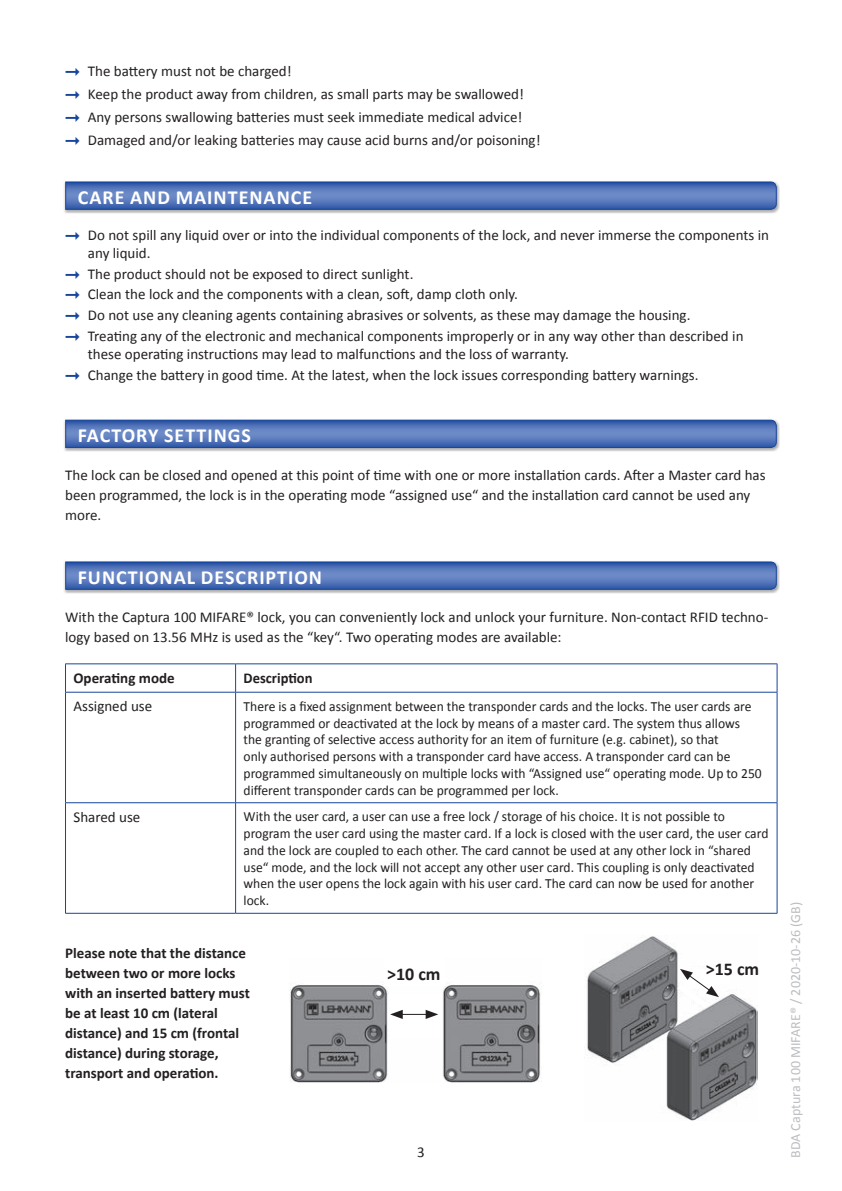
<style>
.page{position:relative;width:842px;height:1191px;background:#fff}
.page>*{position:absolute;margin:0;border:0;box-sizing:border-box;transform-origin:0 0}
.t1{font:700 20px "Calibri";letter-spacing:.05em;color:#fff}
.t2{font:700 18px "Calibri";color:#231f20}
.t3{font:15px/20.8px "Calibri";color:#231f20}
.t4{font:700 15px/20px "Calibri";color:#231f20}
.t5{font:14px/16.8px "Calibri";color:#231f20}
.t6{font:14px "Calibri";color:#bcbdc0}
</style>
<div class="page">
<div style="left:63px;top:418px;width:717px;height:34px;background:#231f20;opacity:.4"></div>
<svg style="left:65px;top:419px;width:712px;height:29px;background:#5274b8"></svg>
<div style="left:63px;top:180px;width:717px;height:34px;background:#231f20;opacity:.4"></div>
<svg style="left:65px;top:181px;width:712px;height:29px;background:#5173b8"></svg>
<div style="left:63px;top:560px;width:717px;height:34px;background:#231f20;opacity:.4"></div>
<svg style="left:65px;top:561px;width:712px;height:29px;background:#5173b7"></svg>
<svg style="left:66px;top:664px;width:711px;height:249px"></svg>
<svg style="left:236px;top:693px;width:541px;height:220px"></svg>
<svg style="left:65px;top:664px;width:1px;height:28px"></svg>
<hr style="left:65px;top:663px;width:171px;height:1px;background:#18469d">
<hr style="left:236px;top:663px;width:541px;height:1px;background:#18469d">
<svg style="left:235px;top:664px;width:1px;height:28px"></svg>
<svg style="left:777px;top:664px;width:1px;height:28px"></svg>
<hr style="left:65px;top:692px;width:1px;height:110px;background:#18469d">
<hr style="left:65px;top:803px;width:1px;height:110px;background:#18469d">
<hr style="left:65px;top:692px;width:171px;height:1px;background:#18469d">
<hr style="left:65px;top:802px;width:171px;height:1px;background:#18469d">
<hr style="left:65px;top:913px;width:171px;height:1px;background:#18469d">
<hr style="left:235px;top:692px;width:1px;height:110px;background:#18469d">
<hr style="left:235px;top:803px;width:1px;height:110px;background:#18469d">
<hr style="left:236px;top:692px;width:541px;height:1px;background:#18469d">
<hr style="left:777px;top:692px;width:1px;height:110px;background:#18469d">
<hr style="left:777px;top:803px;width:1px;height:110px;background:#18469d">
<hr style="left:236px;top:802px;width:541px;height:1px;background:#18469d">
<hr style="left:236px;top:913px;width:541px;height:1px;background:#18469d">
<img style="left:289px;top:982px;width:252px;height:100px">
<div style="left:384px;top:956px;width:60px;height:30px;background:#fff"></div>
<div style="left:390px;top:993px;width:51px;height:45px;background:#fff"></div>
<svg style="left:390px;top:1009px;width:48px;height:10px"></svg>
<img style="left:587px;top:936px;width:171px;height:184px">
<div style="left:685px;top:969px;width:45px;height:15px;background:#fff"></div>
<svg style="left:677px;top:968px;width:42px;height:40px"></svg>
<p class="t3" style="left:88px;top:59px;width:454px;line-height:22.8px">The battery must not be charged!<br>Keep the product away from children, as small parts may be swallowed!<br>Any persons swallowing batteries must seek immediate medical advice!<br>Damaged and/or leaking batteries may cause acid burns and/or poisoning!</p>
<h1 class="t1" style="left:78px;top:185px;width:236px">CARE AND MAINTENANCE</h1>
<p class="t3" style="left:88px;top:225px;width:683px;line-height:18px">Do not spill any liquid over or into the individual components of the lock, and never immerse the components in any liquid.</p>
<p class="t3" style="left:88px;top:262px;width:657px">The product should not be exposed to direct sunlight.<br>Clean the lock and the components with a clean, soft, damp cloth only.<br>Do not use any cleaning agents containing abrasives or solvents, as these may damage the housing.<br>Treating any of the electronic and mechanical components improperly or in any way other than described in</p>
<p class="t3" style="left:88px;top:343px;width:612px">these operating instructions may lead to malfunctions and the loss of warranty.<br>Change the battery in good time. At the latest, when the lock issues corresponding battery warnings.</p>
<h1 class="t1" style="left:78px;top:423px;width:175px">FACTORY SETTINGS</h1>
<p class="t3" style="left:65px;top:464px;width:702px;line-height:20px">The lock can be closed and opened at this point of time with one or more installation cards. After a Master card has been programmed, the lock is in the operating mode “assigned use“ and the installation card cannot be used any more.</p>
<h1 class="t1" style="left:78px;top:564px;width:246px">FUNCTIONAL DESCRIPTION</h1>
<p class="t3" style="left:65px;top:606px;width:704px;line-height:20px">With the Captura 100 MIFARE® lock, you can conveniently lock and unlock your furniture. Non-contact RFID techno&shy;logy based on 13.56 MHz is used as the “key“. Two operating modes are available:</p>
<p class="t4" style="left:73px;top:667px;width:103px">Operating mode</p>
<p class="t4" style="left:244px;top:667px;width:71px">Description</p>
<p class="t3" style="left:73px;top:695px;width:80px">Assigned use</p>
<p class="t5" style="left:244px;top:697px;width:520px">There is a fixed assignment between the transponder cards and the locks. The user cards are programmed or deactivated at the lock by means of a master card. The system thus allows the granting of selective access authority for an item of furniture (e.g. cabinet), so that<br>only authorised persons with a transponder card have access. A transponder card can be programmed simultaneously on multiple locks with “Assigned use“ operating mode. Up to 250 different transponder cards can be programmed per lock.</p>
<p class="t3" style="left:73px;top:806px;width:68px">Shared use</p>
<p class="t5" style="left:244px;top:807px;width:526px">With the user card, a user can use a free lock / storage of his choice. It is not possible to program the user card using the master card. If a lock is closed with the user card, the user card and the lock are coupled to each other. The card cannot be used at any other lock in “shared use“ mode, and the lock will not accept any other user card. This coupling is only deactivated when the user opens the lock again with his user card. The card can now be used for another lock.</p>
<p class="t4" style="left:65px;top:942px;width:186px">Please note that the distance between two or more locks with an inserted battery must be at least 10 cm (lateral distance) and 15 cm (frontal distance) during storage, transport and operation.</p>
<p class="t2" style="left:387px;top:963px;width:55px">&gt;10 cm</p>
<p class="t2" style="left:706px;top:957px;width:55px">&gt;15 cm</p>
<p class="t3" style="left:417px;top:1141px;width:9px">3</p>
<p class="t6" style="left:787px;top:1157px;width:257px;rotate:-90deg">BDA Captura 100 MIFARE® / 2020-10-26 (GB)</p>
</div>
